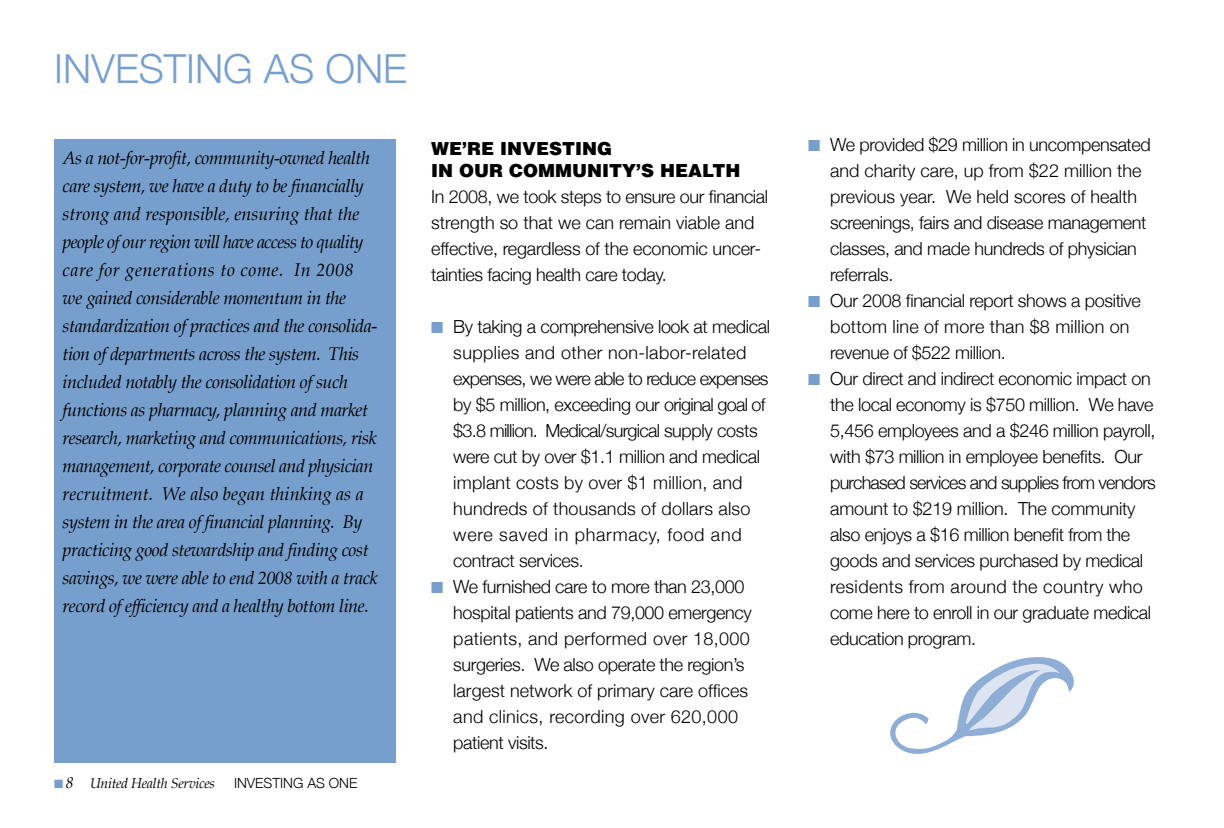
<style>
.page{position:relative;width:1224px;height:828px;background:#fff}
.page>*{position:absolute;margin:0;border:0;box-sizing:border-box;transform-origin:0 0}
.t1{font:300 40px "Helvetica Neue";color:#779fce}
.t2{font:300 18px/26px "Helvetica Neue";letter-spacing:-.02em;color:#000}
.t3{font:italic 18px/28px "Palatino";letter-spacing:-.025em;color:#000}
.t4{font:900 18px/22px "Helvetica";color:#000}
.t5{font:italic 14px "Palatino";letter-spacing:-.02em;color:#000}
.t6{font:300 14px "Helvetica Neue";color:#000}
.s1{color:#779fce}
.s2{font-size:16px}
</style>
<div class="page">
<div style="left:54px;top:139px;width:342px;height:624px;background:#779fce"></div>
<svg style="left:890px;top:657px;width:184px;height:97px"></svg>
<h1 class="t1" style="left:54px;top:45px;width:354px">INVESTING AS ONE</h1>
<p class="t3" style="left:63px;top:144px;width:317px">As a not-for-profit, community-owned health care system, we have a duty to be financially strong and responsible, ensuring that the people of our region will have access to quality care for generations to come. In 2008 we gained considerable momentum in the standardization of practices and the consolida&shy;tion of departments across the system. This included notably the consolidation of such functions as pharmacy, planning and market research, marketing and communications, risk management, corporate counsel and physician recruitment. We also began thinking as a system in the area of financial planning. By practicing good stewardship and finding cost savings, we were able to end 2008 with a track record of efficiency and a healthy bottom line.</p>
<p class="t4" style="left:431px;top:137px;width:311px">WE’RE INVESTING<br>IN OUR COMMUNITY’S HEALTH</p>
<p class="t2" style="left:431px;top:184px;width:338px">In 2008, we took steps to ensure our financial strength so that we can remain viable and effective, regardless of the economic uncer&shy;tainties facing health care today.</p>
<p class="t2" style="left:453px;top:313px;width:318px;text-indent:-22px"><span class="s1">■</span> By taking a comprehensive look at medical supplies and other non-labor-related expenses, we were able to reduce expenses by $5 million, exceeding our original goal of $3.8 million. Medical/surgical supply costs were cut by over $1.1 million and medical implant costs by over $1 million, and hundreds of thousands of dollars also were saved in pharmacy, food and contract services.</p>
<p class="t2" style="left:453px;top:573px;width:300px;text-indent:-22px"><span class="s1">■</span> We furnished care to more than 23,000 hospital patients and 79,000 emergency patients, and performed over 18,000 surgeries. We also operate the region’s largest network of primary care offices and clinics, recording over 620,000 patient visits.</p>
<p class="t5" style="left:54px;top:772px;width:163px"><span class="s1">■</span> <span class="s2">8</span> United Health Services</p>
<p class="t6" style="left:234px;top:774px;width:125px">INVESTING AS ONE</p>
<p class="t2" style="left:830px;top:131px;width:322px;text-indent:-22px"><span class="s1">■</span> We provided $29 million in uncompensated and charity care, up from $22 million the previous year. We held scores of health screenings, fairs and disease management classes, and made hundreds of physician referrals.</p>
<p class="t2" style="left:830px;top:287px;width:312px;text-indent:-22px"><span class="s1">■</span> Our 2008 financial report shows a positive bottom line of more than $8 million on revenue of $522 million.</p>
<p class="t2" style="left:830px;top:365px;width:327px;text-indent:-22px"><span class="s1">■</span> Our direct and indirect economic impact on the local economy is $750 million. We have 5,456 employees and a $246 million payroll, with $73 million in employee benefits. Our purchased services and supplies from vendors amount to $219 million. The community also enjoys a $16 million benefit from the goods and services purchased by medical residents from around the country who come here to enroll in our graduate medical education program.</p>
</div>
